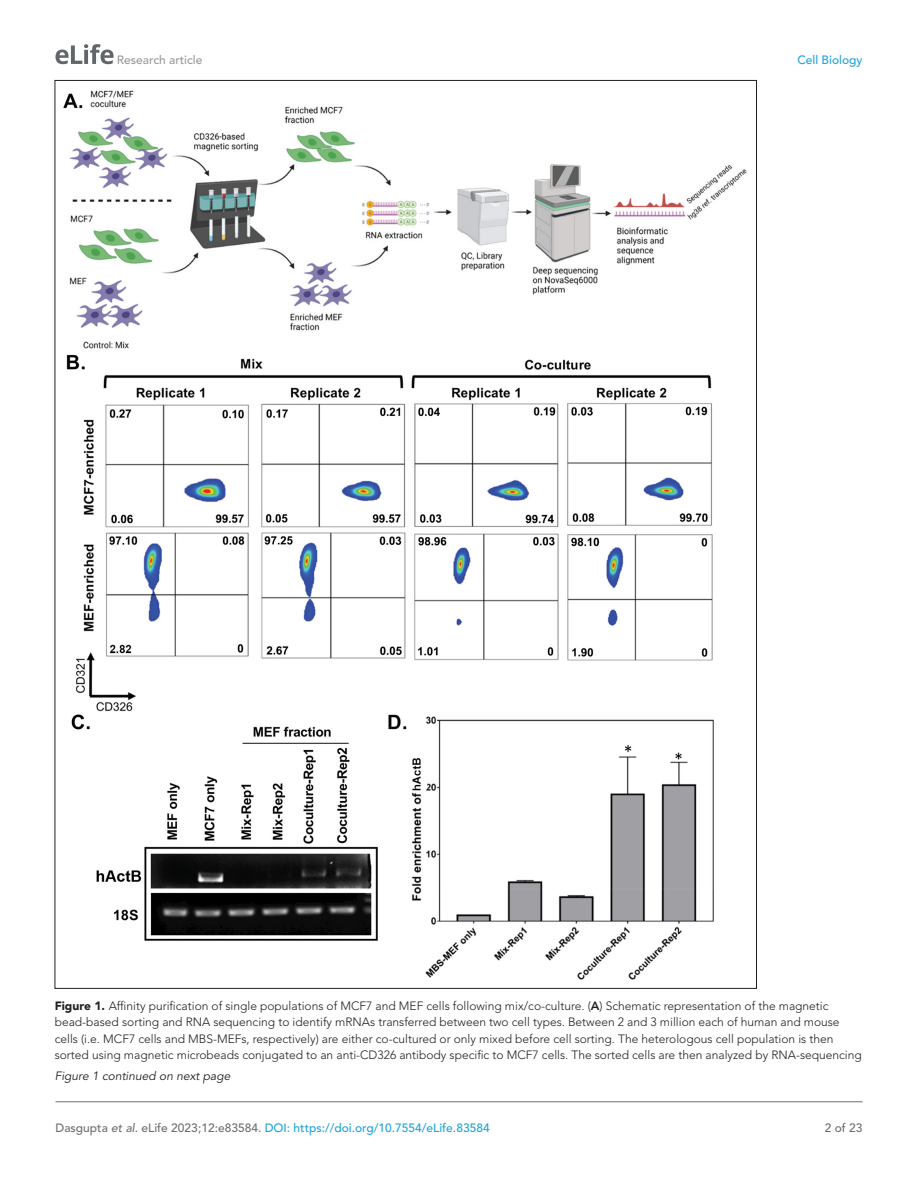
<style>
.page{position:relative;width:918px;height:1188px;background:#fff}
.page>*{position:absolute;margin:0;border:0;box-sizing:border-box;transform-origin:0 0}
.t1{font:300 12px/16.5px "Avenir LT Std";color:#231f20}
.t2{font:500 12px "Avenir LT Std";color:#1ea4d7}
.t3{font:italic 12px "Avenir LT Std";color:#231f20}
.t4{font:500 12px "Avenir LT Std";color:#9a9a9a}
.t5{font:500 12px "Avenir LT Std";color:#6e6e70}
.s1{font-weight:900}
.s2{font-weight:800}
.s3{color:#6e6e70}
.s4{font-style:italic;color:#6e6e70}
</style>
<div class="page">
<svg style="left:56px;top:44px;width:58px;height:20px"></svg>
<hr style="left:56px;top:1101px;width:806px;height:1px;background:#6e6e70">
<img style="left:64px;top:90px;width:683px;height:889px">
<p class="t4" style="left:117px;top:53px;width:87px">Research article</p>
<p class="t2" style="left:797px;top:53px;width:67px">Cell Biology</p>
<p class="t1" style="left:55px;top:997px;width:809px"><span class="s1">Figure 1.</span> Affinity purification of single populations of MCF7 and MEF cells following mix/co-culture. (<span class="s2">A</span>) Schematic representation of the magnetic bead-based sorting and RNA sequencing to identify mRNAs transferred between two cell types. Between 2 and 3 million each of human and mouse cells (i.e. MCF7 cells and MBS-MEFs, respectively) are either co-cultured or only mixed before cell sorting. The heterologous cell population is then sorted using magnetic microbeads conjugated to an anti-CD326 antibody specific to MCF7 cells. The sorted cells are then analyzed by RNA-sequencing</p>
<p class="t3" style="left:55px;top:1069px;width:177px">Figure 1 continued on next page</p>
<p class="t2" style="left:56px;top:1121px;width:436px"><span class="s3">Dasgupta</span> <span class="s4">et al</span><span class="s3">. eLife 2023;12:e83584.</span> DOI: https://doi.org/10.7554/eLife.83584</p>
<p class="t5" style="left:825px;top:1121px;width:39px">2 of 23</p>
</div>
